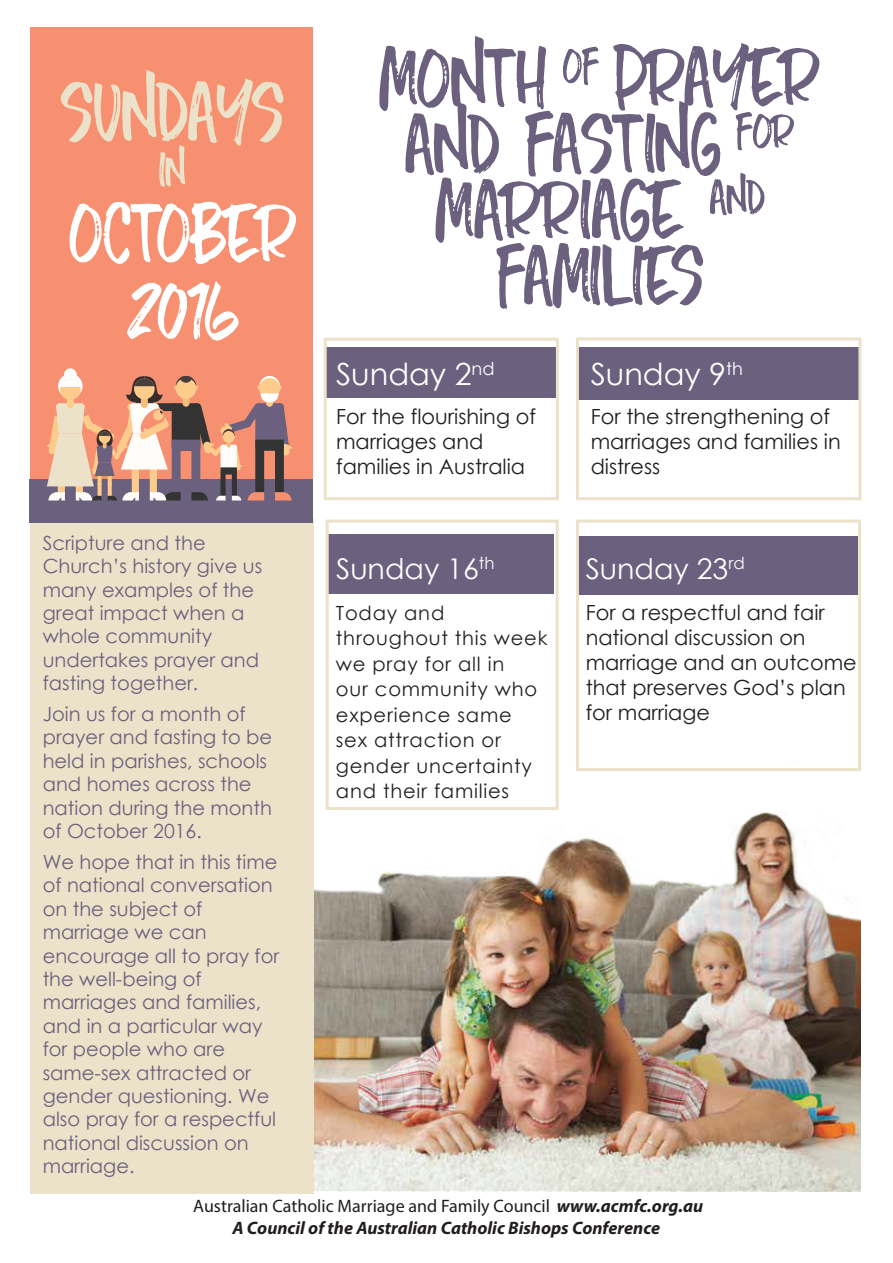
<style>
.page{position:relative;width:893px;height:1263px;background:#fff}
.page>*{position:absolute;margin:0;border:0;box-sizing:border-box;transform-origin:0 0}
.t1{font:30.45px "Century Gothic";color:#fff}
.t2{font:28.5px "Century Gothic";color:#fff}
.t3{font:20.85px/25px "Century Gothic";color:#211d1e}
.t4{font:19.5px/23.4px "Century Gothic";color:#6b607d}
.t5{font:19.5px/25.5px "Century Gothic";letter-spacing:.04em;color:#231f20}
.t6{font:italic 700 18px/21.6px "Myriad Pro";color:#211d1e;text-align:center}
.s1{font-weight:400;font-style:normal}
</style>
<div class="page">
<img style="left:313px;top:760px;width:547px;height:432px">
<div style="left:578px;top:347px;width:282px;height:53px;background:#6b607d"></div>
<div style="left:324px;top:347px;width:234px;height:51px;background:#6b607d"></div>
<div style="left:579px;top:536px;width:279px;height:59px;background:#6b607d"></div>
<div style="left:326px;top:534px;width:228px;height:60px;background:#6b607d"></div>
<div style="left:326px;top:520px;width:233px;height:290px;border:3px solid #ebe2c9"></div>
<div style="left:324px;top:338px;width:235px;height:162px;border:3px solid #ebe2c9"></div>
<div style="left:30px;top:27px;width:282px;height:497px;background:#f69070"></div>
<div style="left:30px;top:518px;width:283px;height:675px;background:#ebe2c9"></div>
<svg style="left:69px;top:202px;width:227px;height:62px"></svg>
<svg style="left:127px;top:281px;width:112px;height:60px"></svg>
<div style="left:576px;top:520px;width:285px;height:251px;border:3px solid #ebe2c9"></div>
<div style="left:576px;top:337px;width:285px;height:163px;border:3px solid #ebe2c9"></div>
<div style="left:30px;top:479px;width:283px;height:43px;background:#6b607d"></div>
<svg style="left:379px;top:36px;width:440px;height:273px"></svg>
<svg style="left:61px;top:70px;width:223px;height:117px"></svg>
<div style="left:64px;top:368px;width:13px;height:13px;background:#fff;border-radius:50%"></div>
<svg style="left:47px;top:376px;width:245px;height:124px"></svg>
<div style="left:332px;top:601px;width:220px;height:206px;background:#fff"></div>
<p class="t4" style="left:43px;top:531px;width:221px">Scripture and the<br>Church’s history give us many examples of the great impact when a whole community undertakes prayer and fasting together.</p>
<p class="t4" style="left:43px;top:702px;width:231px">Join us for a month of prayer and fasting to be held in parishes, schools and homes across the nation during the month of October 2016.</p>
<p class="t4" style="left:43px;top:850px;width:238px">We hope that in this time of national conversation on the subject of marriage we can encourage all to pray for the well-being of marriages and families, and in a particular way for people who are same-sex attracted or gender questioning. We also pray for a respectful national discussion on marriage.</p>
<h1 class="t1" style="left:336px;top:353px;width:160px">Sunday 2<sup>nd</sup></h1>
<p class="t3" style="left:336px;top:403px;width:201px">For the flourishing of marriages and families in Australia</p>
<h2 class="t2" style="left:336px;top:548px;width:160px">Sunday 16<sup>th</sup></h2>
<p class="t3" style="left:336px;top:600px;width:215px">Today and throughout this week we pray for all persons who experience same sex attraction or gender uncertainty and their families</p>
<p class="t5" style="left:336px;top:599px;width:213px">Today and throughout this week we pray for all in<br>our community who experience same sex attraction or gender uncertainty and their families</p>
<h1 class="t1" style="left:591px;top:353px;width:154px">Sunday 9<sup>th</sup></h1>
<p class="t3" style="left:591px;top:403px;width:251px">For the strengthening of marriages and families in distress</p>
<h2 class="t2" style="left:586px;top:548px;width:161px">Sunday 23<sup>rd</sup></h2>
<p class="t3" style="left:586px;top:600px;width:273px">For a respectful and fair national discussion on marriage and an outcome that preserves God’s plan for marriage</p>
<p class="t6" style="left:193px;top:1195px;width:511px"><span class="s1">Australian Catholic Marriage and Family Council</span> www.acmfc.org.au<br>A Council of the Australian Catholic Bishops Conference</p>
</div>
